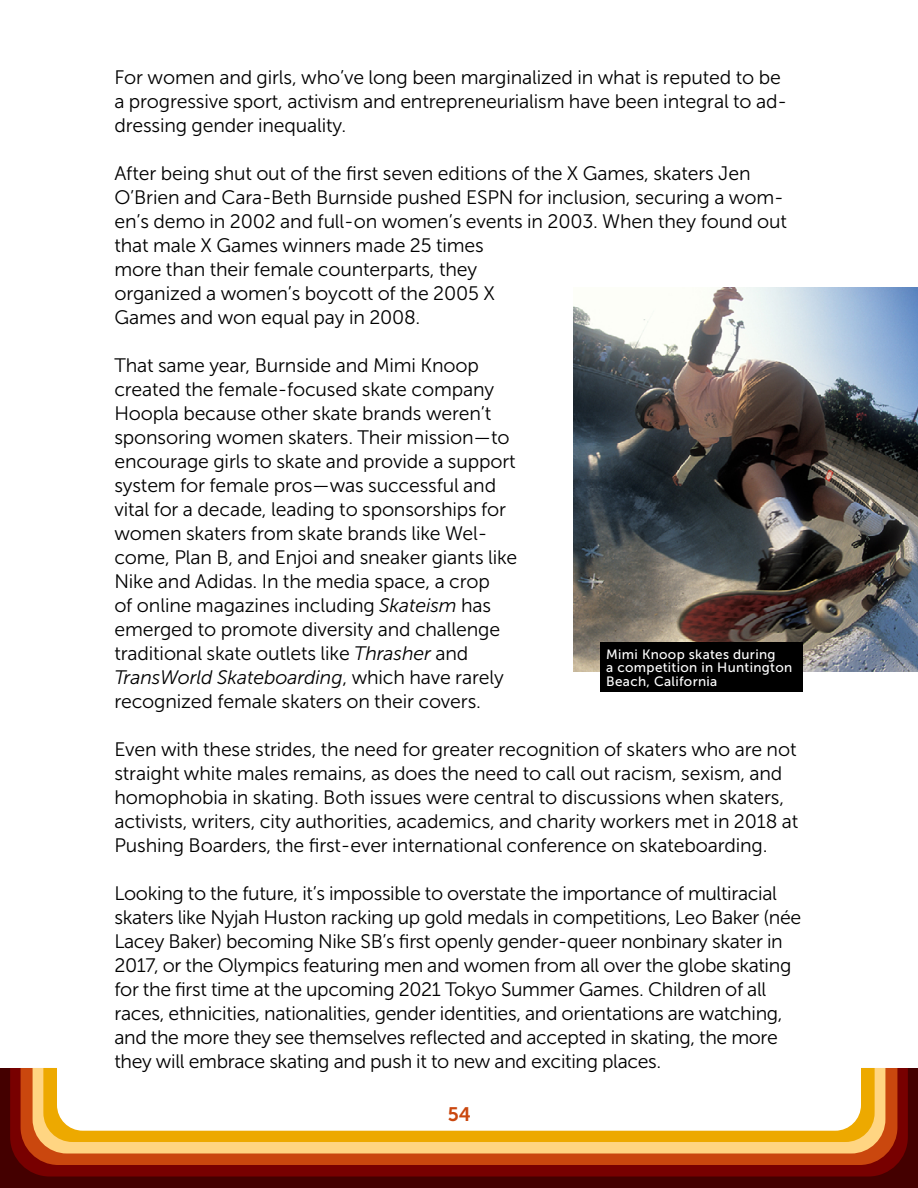
<style>
.page{position:relative;width:918px;height:1188px;background:#fff}
.page>*{position:absolute;margin:0;border:0;box-sizing:border-box;transform-origin:0 0}
.t1{font:19.5px/24px "Museo Sans 300";letter-spacing:-.01em;color:#000}
.t2{font:19.5px "Museo Sans 700";color:#ca470e}
.t3{font:13.5px/13.5px "Museo Sans 500";letter-spacing:.025em;color:#fff}
.s1{font-style:italic}
</style>
<div class="page">
<div style="left:0;top:1068px;width:918px;height:120px;background:#400"></div>
<svg style="left:10px;top:1068px;width:898px;height:109px;background:#730000"></svg>
<div style="left:21px;top:1068px;width:876px;height:97px;background:#ca470e"></div>
<svg style="left:33px;top:1068px;width:852px;height:86px;background:#fac978"></svg>
<div style="left:43px;top:1068px;width:832px;height:74px;background:#eda900"></div>
<div style="left:57px;top:1068px;width:804px;height:63px;background:#fff"></div>
<img style="left:574px;top:288px;width:344px;height:384px">
<div style="left:600px;top:643px;width:203px;height:49px;background:#000"></div>
<p class="t1" style="left:114px;top:65px;width:674px">For women and girls, who’ve long been marginalized in what is reputed to be a progressive sport, activism and entrepreneurialism have been integral to ad&shy;dressing gender inequality.</p>
<p class="t1" style="left:114px;top:161px;width:674px">After being shut out of the first seven editions of the X Games, skaters Jen O’Brien and Cara-Beth Burnside pushed ESPN for inclusion, securing a wom&shy;en’s demo in 2002 and full-on women’s events in 2003. When they found out that male X Games winners made 25 times<br>more than their female counterparts, they<br>organized a women’s boycott of the 2005 X<br>Games and won equal pay in 2008.</p>
<p class="t1" style="left:114px;top:353px;width:404px">That same year, Burnside and Mimi Knoop created the female-focused skate company Hoopla because other skate brands weren’t sponsoring women skaters. Their mission—to encourage girls to skate and provide a support system for female pros—was successful and vital for a decade, leading to sponsorships for women skaters from skate brands like Wel&shy;come, Plan B, and Enjoi and sneaker giants like Nike and Adidas. In the media space, a crop<br>of online magazines including <span class="s1">Skateism</span> has emerged to promote diversity and challenge traditional skate outlets like <span class="s1">Thrasher</span> and <span class="s1">TransWorld Skateboarding</span>, which have rarely recognized female skaters on their covers.</p>
<p class="t1" style="left:114px;top:738px;width:685px">Even with these strides, the need for greater recognition of skaters who are not straight white males remains, as does the need to call out racism, sexism, and homophobia in skating. Both issues were central to discussions when skaters, activists, writers, city authorities, academics, and charity workers met in 2018 at Pushing Boarders, the first-ever international conference on skateboarding.</p>
<p class="t1" style="left:114px;top:882px;width:688px">Looking to the future, it’s impossible to overstate the importance of multiracial skaters like Nyjah Huston racking up gold medals in competitions, Leo Baker (née Lacey Baker) becoming Nike SB’s first openly gender-queer nonbinary skater in 2017, or the Olympics featuring men and women from all over the globe skating for the first time at the upcoming 2021 Tokyo Summer Games. Children of all races, ethnicities, nationalities, gender identities, and orientations are watching, and the more they see themselves reflected and accepted in skating, the more they will embrace skating and push it to new and exciting places.</p>
<p class="t3" style="left:606px;top:647px;width:187px">Mimi Knoop skates during<br>a competition in Huntington<br>Beach, California</p>
<p class="t2" style="left:448px;top:1103px;width:25px">54</p>
</div>
